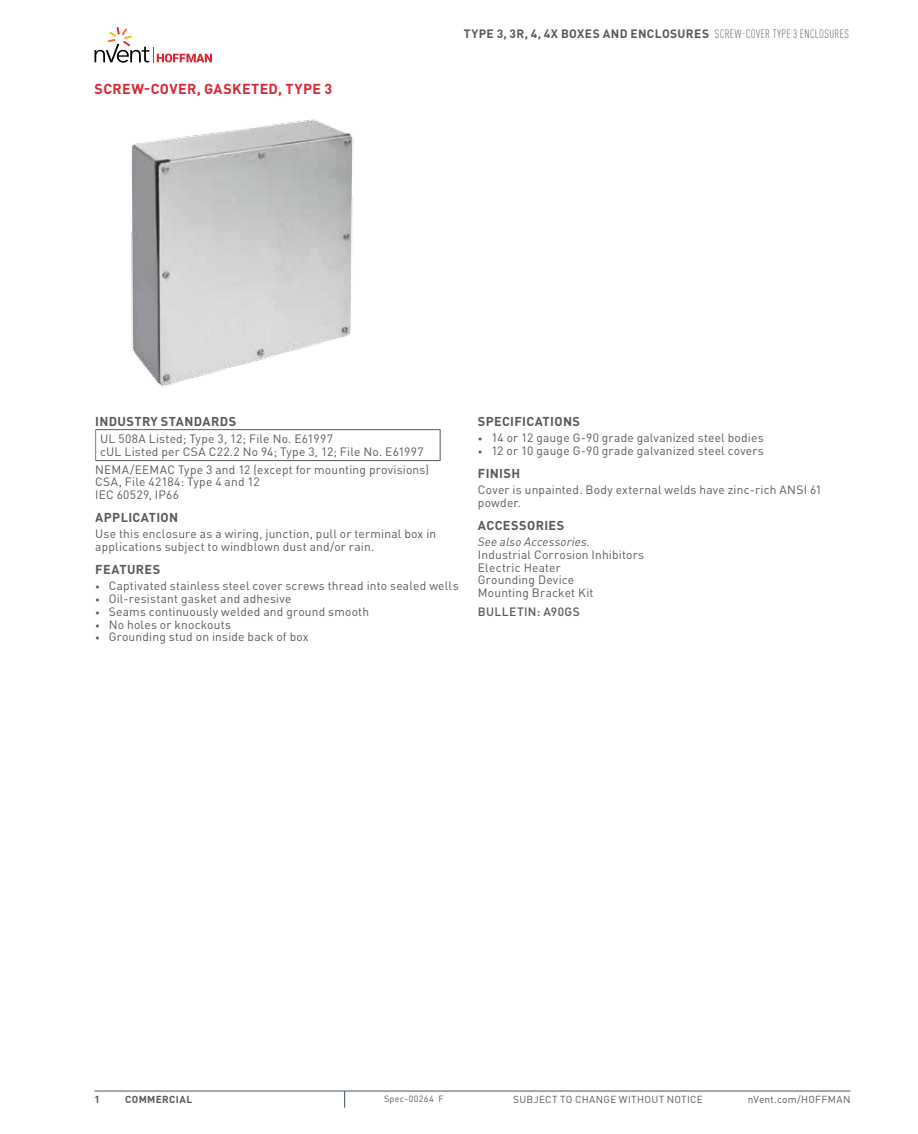
<style>
.page{position:relative;width:918px;height:1134px;background:#fff}
.page>*{position:absolute;margin:0;border:0;box-sizing:border-box;transform-origin:0 0}
.t1{font:700 14.25px "DIN Pro";letter-spacing:.03em;color:#d92632}
.t2{font:700 12.75px "DIN Pro";letter-spacing:.03em;color:#58595b}
.t3{font:12px/12.8px "DIN Pro";letter-spacing:.015em;color:#58595b}
.t4{font:700 12px "DIN Pro";letter-spacing:.03em;color:#58595b}
.t5{font:italic 12px "DIN Pro";letter-spacing:.015em;color:#58595b}
.t6{font:500 12px "DIN Pro";letter-spacing:.03em;color:#58595b}
.t7{font:10.2px "DIN Pro";letter-spacing:.025em;color:#58595b}
.t8{font:700 10.2px "DIN Pro";letter-spacing:.035em;color:#58595b}
.t9{font:9px "DIN Pro";letter-spacing:.03em;color:#58595b}
.s1{font-weight:300;font-stretch:condensed}
.s2{font-size:9px}
</style>
<div class="page">
<svg style="left:95px;top:27px;width:117px;height:36px"></svg>
<hr style="left:94px;top:1091px;width:756px;height:1px;background:#3d5567">
<svg style="left:344px;top:1091px;width:1px;height:17px"></svg>
<img style="left:131px;top:119px;width:223px;height:268px">
<hr style="left:95px;top:429px;width:346px;height:1px;background:#58595b">
<hr style="left:95px;top:460px;width:346px;height:1px;background:#58595b">
<hr style="left:440px;top:430px;width:1px;height:30px;background:#58595b">
<p class="t1" style="left:95px;top:77px;width:239px">SCREW-COVER, GASKETED, TYPE 3</p>
<p class="t4" style="left:464px;top:23px;width:386px">TYPE 3, 3R, 4, 4X BOXES AND ENCLOSURES <span class="s1">SCREW-COVER TYPE 3 ENCLOSURES</span></p>
<p class="t2" style="left:95px;top:411px;width:9px">INDUS</p>
<p class="t2" style="left:134px;top:411px;width:52px">TRY STANDA</p>
<p class="t2" style="left:211px;top:411px;width:18px">RDS</p>
<p class="t3" style="left:100px;top:431px;width:325px">UL 508A Listed; Type 3, 12; File No. E61997<br>cUL Listed per CSA C22.2 No 94; Type 3, 12; File No. E61997</p>
<p class="t3" style="left:95px;top:462px;width:335px">NEMA/EEMAC Type 3 and 12 (except for mounting provisions)<br>CSA, File 42184: Type 4 and 12<br>IEC 60529, IP66</p>
<p class="t2" style="left:95px;top:507px;width:9px">APPLICA</p>
<p class="t2" style="left:149px;top:507px;width:16px">TION</p>
<p class="t3" style="left:95px;top:527px;width:343px">Use this enclosure as a wiring, junction, pull or terminal box in applications subject to windblown dust and/or rain.</p>
<p class="t2" style="left:95px;top:559px;width:58px">FEATURES</p>
<p class="t3" style="left:95px;top:579px;width:365px"><span class="s2">•</span> Captivated stainless steel cover screws thread into sealed wells</p>
<p class="t3" style="left:95px;top:591px;width:198px"><span class="s2">•</span> Oil-resistant gasket and adhesive</p>
<p class="t3" style="left:95px;top:604px;width:275px"><span class="s2">•</span> Seams continuously welded and ground smooth</p>
<p class="t3" style="left:95px;top:617px;width:137px"><span class="s2">•</span> No holes or knockouts</p>
<p class="t3" style="left:95px;top:630px;width:215px"><span class="s2">•</span> Grounding stud on inside back of box</p>
<p class="t2" style="left:478px;top:411px;width:8px">SPECI</p>
<p class="t2" style="left:514px;top:411px;width:44px">FICATIONS</p>
<p class="t3" style="left:478px;top:430px;width:287px"><span class="s2">•</span> 14 or 12 gauge G-90 grade galvanized steel bodies</p>
<p class="t3" style="left:478px;top:443px;width:288px"><span class="s2">•</span> 12 or 10 gauge G-90 grade galvanized steel covers</p>
<p class="t2" style="left:478px;top:463px;width:15px">FINIS</p>
<p class="t2" style="left:511px;top:463px;width:10px">H</p>
<p class="t3" style="left:478px;top:482px;width:345px">Cover is unpainted. Body external welds have zinc-rich ANSI 61 powder.</p>
<p class="t2" style="left:478px;top:515px;width:10px">ACCESSO</p>
<p class="t2" style="left:536px;top:515px;width:16px">RIES</p>
<p class="t5" style="left:478px;top:532px;width:114px">See also Accessories.</p>
<p class="t3" style="left:478px;top:547px;width:168px">Industrial Corrosion Inhibitors<br>Electric Heater<br>Grounding Device<br>Mounting Bracket Kit</p>
<p class="t6" style="left:478px;top:602px;width:103px">BULLETIN: A90GS</p>
<p class="t8" style="left:94px;top:1091px;width:7px">1</p>
<p class="t8" style="left:125px;top:1091px;width:69px">COMMERCIAL</p>
<p class="t9" style="left:384px;top:1092px;width:61px">Spec-00264 F</p>
<p class="t7" style="left:513px;top:1091px;width:191px">SUBJECT TO CHANGE WITHOUT NOTICE</p>
<p class="t7" style="left:748px;top:1091px;width:104px">nVent.com/HOFFMAN</p>
</div>
